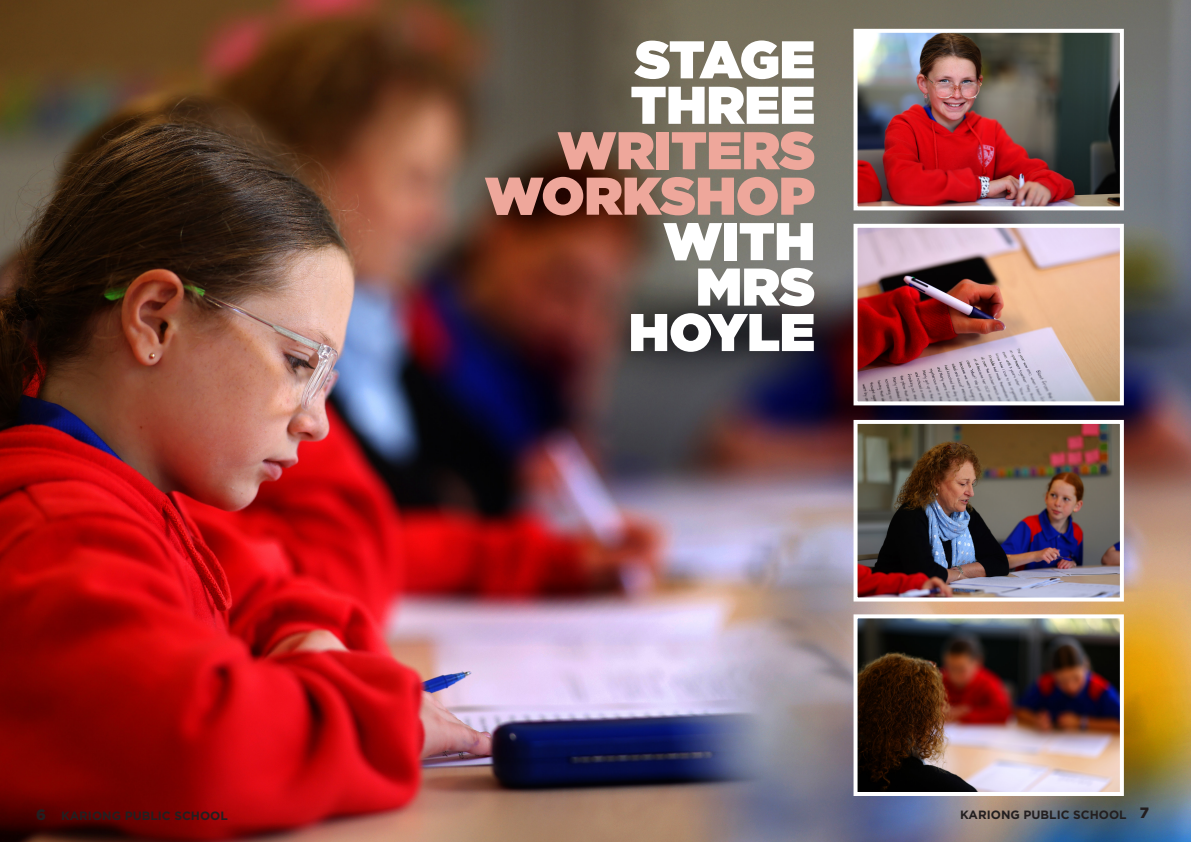
<style>
.page{position:relative;width:1191px;height:842px;background:#fff}
.page>*{position:absolute;margin:0;border:0;box-sizing:border-box;transform-origin:0 0}
.t1{font:900 53px/45.4px "Gotham";color:#fff;text-align:right}
.t2{font:900 53px "Gotham";color:#eea79b}
.t3{font:700 12px "Gotham";color:#231f20}
.s1{font-weight:900;font-size:15px}
</style>
<div class="page">
<img style="left:0;top:0;width:1191px;height:842px">
<img style="left:858px;top:34px;width:260px;height:171px">
<div style="left:853px;top:29px;width:270px;height:181px;border:4px solid #fff"></div>
<img style="left:858px;top:229px;width:260px;height:171px">
<div style="left:853px;top:224px;width:270px;height:181px;border:4px solid #fff"></div>
<img style="left:858px;top:425px;width:260px;height:171px">
<div style="left:853px;top:420px;width:270px;height:181px;border:4px solid #fff"></div>
<img style="left:858px;top:619px;width:260px;height:172px">
<div style="left:853px;top:614px;width:270px;height:182px;border:4px solid #fff"></div>
<p class="t1" style="left:635px;top:36px;width:181px">STAGE</p>
<p class="t1" style="left:631px;top:81px;width:186px">THREE</p>
<p class="t2" style="left:557px;top:112px;width:259px">WRITERS</p>
<p class="t2" style="left:485px;top:158px;width:332px">WORKSHOP</p>
<p class="t1" style="left:663px;top:218px;width:153px">WITH<br>MRS</p>
<p class="t1" style="left:629px;top:309px;width:188px">HOYLE</p>
<p class="t3" style="left:36px;top:807px;width:193px"><span class="s1">6</span> KARIONG PUBLIC SCHOOL</p>
<p class="t3" style="left:960px;top:806px;width:190px">KARIONG PUBLIC SCHOOL <span class="s1">7</span></p>
</div>
